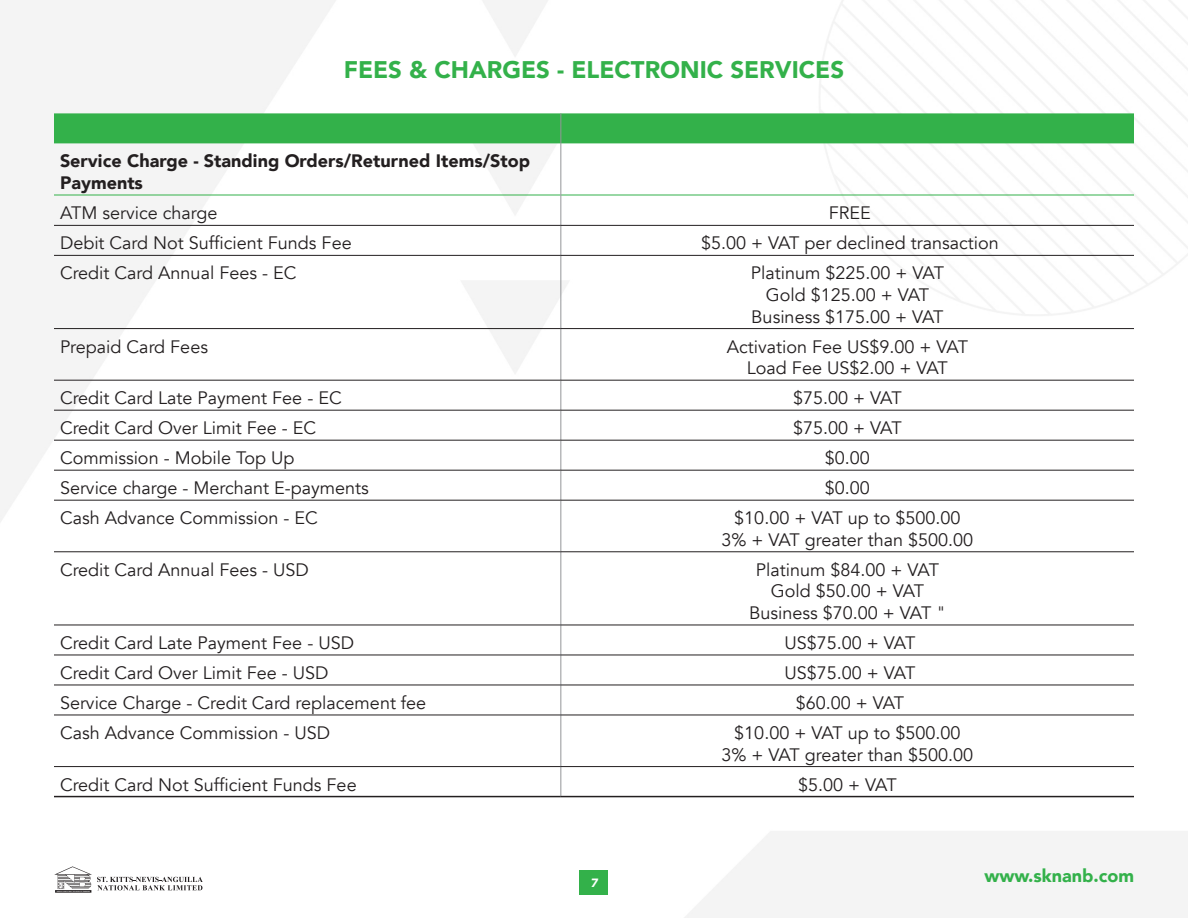
<style>
.page{position:relative;width:1188px;height:918px;background:#fff}
.page>*{position:absolute;margin:0;border:0;box-sizing:border-box;transform-origin:0 0}
.t1{font:900 24px "Avenir";color:#33b14a}
.t2{font:18px/21.6px "Avenir";color:#231f20;text-align:center}
.t3{font:900 18px/21.6px "Avenir";color:#231f20}
.t4{font:900 18px "Avenir";color:#33b14a}
.t5{font:italic 900 12px "Avenir";color:#fff}
</style>
<div class="page">
<img style="left:0;top:0;width:1188px;height:918px">
<svg style="left:54px;top:866px;width:149px;height:27px"></svg>
<div style="left:580px;top:870px;width:28px;height:25px;background:#33b14a"></div>
<div style="left:54px;top:113px;width:1080px;height:30px;background:#33b14a"></div>
<hr style="left:54px;top:195px;width:507px;height:1px;background:#33b14a">
<hr style="left:561px;top:195px;width:573px;height:1px;background:#33b14a">
<hr style="left:561px;top:113px;width:1px;height:30px;background:#939598">
<hr style="left:561px;top:143px;width:1px;height:52px;background:#939598">
<hr style="left:561px;top:195px;width:1px;height:30px;background:#939598">
<svg style="left:561px;top:226px;width:1px;height:29px"></svg>
<hr style="left:561px;top:256px;width:1px;height:72px;background:#939598">
<hr style="left:561px;top:329px;width:1px;height:51px;background:#939598">
<hr style="left:561px;top:380px;width:1px;height:30px;background:#939598">
<hr style="left:561px;top:410px;width:1px;height:30px;background:#939598">
<hr style="left:561px;top:440px;width:1px;height:30px;background:#939598">
<hr style="left:561px;top:470px;width:1px;height:30px;background:#939598">
<hr style="left:561px;top:500px;width:1px;height:52px;background:#939598">
<hr style="left:561px;top:552px;width:1px;height:73px;background:#939598">
<hr style="left:561px;top:625px;width:1px;height:30px;background:#939598">
<hr style="left:561px;top:655px;width:1px;height:30px;background:#939598">
<hr style="left:561px;top:685px;width:1px;height:30px;background:#939598">
<hr style="left:561px;top:715px;width:1px;height:51px;background:#939598">
<svg style="left:561px;top:767px;width:1px;height:29px"></svg>
<hr style="left:54px;top:796px;width:507px;height:1px;background:#231f20">
<hr style="left:561px;top:796px;width:573px;height:1px;background:#231f20">
<hr style="left:54px;top:225px;width:507px;height:1px;background:#231f20">
<hr style="left:561px;top:225px;width:573px;height:1px;background:#231f20">
<hr style="left:54px;top:255px;width:507px;height:1px;background:#231f20">
<hr style="left:561px;top:255px;width:573px;height:1px;background:#231f20">
<hr style="left:54px;top:328px;width:507px;height:1px;background:#231f20">
<hr style="left:561px;top:328px;width:573px;height:1px;background:#231f20">
<hr style="left:54px;top:685px;width:507px;height:1px;background:#231f20">
<hr style="left:561px;top:685px;width:573px;height:1px;background:#231f20">
<hr style="left:54px;top:715px;width:507px;height:1px;background:#231f20">
<hr style="left:561px;top:715px;width:573px;height:1px;background:#231f20">
<hr style="left:54px;top:766px;width:507px;height:1px;background:#231f20">
<hr style="left:561px;top:766px;width:573px;height:1px;background:#231f20">
<hr style="left:54px;top:380px;width:507px;height:1px;background:#231f20">
<hr style="left:561px;top:380px;width:573px;height:1px;background:#231f20">
<hr style="left:54px;top:410px;width:507px;height:1px;background:#231f20">
<hr style="left:561px;top:410px;width:573px;height:1px;background:#231f20">
<hr style="left:54px;top:440px;width:507px;height:1px;background:#231f20">
<hr style="left:561px;top:440px;width:573px;height:1px;background:#231f20">
<hr style="left:54px;top:470px;width:507px;height:1px;background:#231f20">
<hr style="left:561px;top:470px;width:573px;height:1px;background:#231f20">
<hr style="left:54px;top:500px;width:507px;height:1px;background:#231f20">
<hr style="left:561px;top:500px;width:573px;height:1px;background:#231f20">
<hr style="left:54px;top:552px;width:507px;height:1px;background:#231f20">
<hr style="left:561px;top:552px;width:573px;height:1px;background:#231f20">
<hr style="left:54px;top:625px;width:507px;height:1px;background:#231f20">
<hr style="left:561px;top:625px;width:573px;height:1px;background:#231f20">
<hr style="left:54px;top:655px;width:507px;height:1px;background:#231f20">
<hr style="left:561px;top:655px;width:573px;height:1px;background:#231f20">
<p class="t1" style="left:344px;top:49px;width:502px">FEES &amp; CHARGES - ELECTRONIC SERVICES</p>
<p class="t3" style="left:60px;top:150px;width:472px">Service Charge - Standing Orders/Returned Items/Stop<br>Payments</p>
<p class="t2" style="left:60px;top:203px;width:159px">ATM service charge</p>
<p class="t2" style="left:829px;top:203px;width:44px">FREE</p>
<p class="t2" style="left:60px;top:233px;width:293px">Debit Card Not Sufficient Funds Fee</p>
<p class="t2" style="left:701px;top:233px;width:299px">$5.00 + VAT per declined transaction</p>
<p class="t2" style="left:60px;top:263px;width:238px">Credit Card Annual Fees - EC</p>
<p class="t2" style="left:751px;top:263px;width:195px">Platinum $225.00 + VAT<br>Gold $125.00 + VAT<br>Business $175.00 + VAT</p>
<p class="t2" style="left:60px;top:336px;width:150px">Prepaid Card Fees</p>
<p class="t2" style="left:727px;top:336px;width:243px">Activation Fee US$9.00 + VAT<br>Load Fee US$2.00 + VAT</p>
<p class="t2" style="left:60px;top:388px;width:283px">Credit Card Late Payment Fee - EC</p>
<p class="t2" style="left:793px;top:388px;width:110px">$75.00 + VAT</p>
<p class="t2" style="left:60px;top:418px;width:258px">Credit Card Over Limit Fee - EC</p>
<p class="t2" style="left:793px;top:418px;width:110px">$75.00 + VAT</p>
<p class="t2" style="left:60px;top:448px;width:236px">Commission - Mobile Top Up</p>
<p class="t2" style="left:825px;top:448px;width:47px">$0.00</p>
<p class="t2" style="left:60px;top:478px;width:310px">Service charge - Merchant E-payments</p>
<p class="t2" style="left:825px;top:478px;width:47px">$0.00</p>
<p class="t2" style="left:60px;top:508px;width:259px">Cash Advance Commission - EC</p>
<p class="t2" style="left:722px;top:508px;width:253px">$10.00 + VAT up to $500.00<br>3% + VAT greater than $500.00</p>
<p class="t2" style="left:60px;top:559px;width:250px">Credit Card Annual Fees - USD</p>
<p class="t2" style="left:749px;top:559px;width:198px">Platinum $84.00 + VAT<br>Gold $50.00 + VAT<br>Business $70.00 + VAT "</p>
<p class="t2" style="left:60px;top:632px;width:296px">Credit Card Late Payment Fee - USD</p>
<p class="t2" style="left:784px;top:632px;width:132px">US$75.00 + VAT</p>
<p class="t2" style="left:60px;top:662px;width:270px">Credit Card Over Limit Fee - USD</p>
<p class="t2" style="left:784px;top:662px;width:132px">US$75.00 + VAT</p>
<p class="t2" style="left:60px;top:692px;width:368px">Service Charge - Credit Card replacement fee</p>
<p class="t2" style="left:796px;top:692px;width:110px">$60.00 + VAT</p>
<p class="t2" style="left:60px;top:722px;width:272px">Cash Advance Commission - USD</p>
<p class="t2" style="left:722px;top:722px;width:253px">$10.00 + VAT up to $500.00<br>3% + VAT greater than $500.00</p>
<p class="t2" style="left:60px;top:774px;width:298px">Credit Card Not Sufficient Funds Fee</p>
<p class="t2" style="left:798px;top:774px;width:100px">$5.00 + VAT</p>
<p class="t5" style="left:590px;top:873px;width:9px">7</p>
<p class="t4" style="left:984px;top:860px;width:151px">www.sknanb.com</p>
</div>
